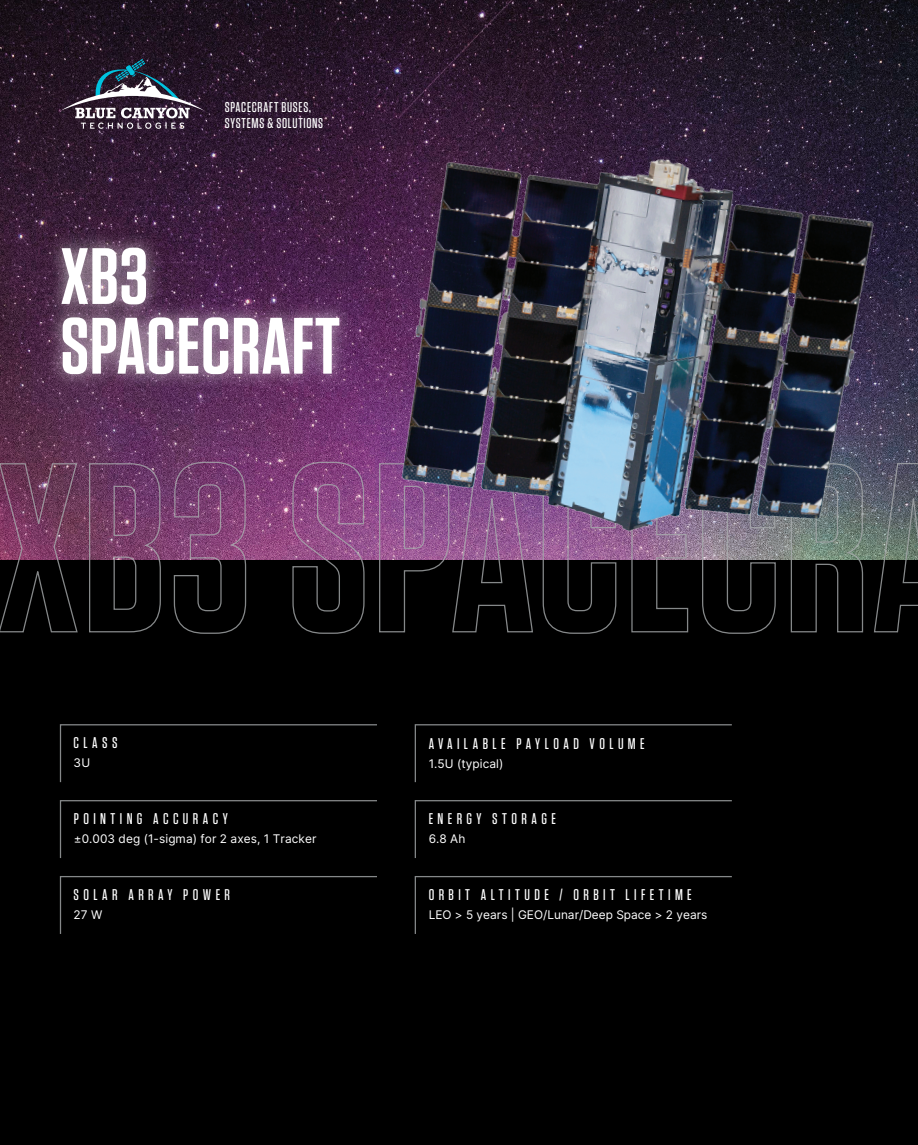
<style>
.page{position:relative;width:918px;height:1145px;background:#fff}
.page>*{position:absolute;margin:0;border:0;box-sizing:border-box;transform-origin:0 0}
.t1{font:600 79.65px/69.6px "Tungsten";letter-spacing:.01em;color:#fff}
.t2{font:500 15.45px "Tungsten";letter-spacing:.285em;color:#fff}
.t3{font:500 14.25px/16.4px "Tungsten";letter-spacing:.05em;color:#fff}
.t4{font:11.85px "Inter";color:#fff}
</style>
<div class="page">
<div style="left:0;top:0;width:918px;height:1144px;background:#000"></div>
<img style="left:0;top:0;width:918px;height:559px">
<img style="left:38px;top:213px;width:133px;height:70px">
<img style="left:38px;top:283px;width:320px;height:131px">
<svg style="left:414px;top:724px;width:318px;height:58px"></svg>
<svg style="left:59px;top:876px;width:318px;height:58px"></svg>
<svg style="left:59px;top:800px;width:318px;height:58px"></svg>
<svg style="left:59px;top:724px;width:318px;height:58px"></svg>
<svg style="left:414px;top:876px;width:318px;height:58px"></svg>
<svg style="left:414px;top:800px;width:318px;height:58px"></svg>
<svg style="left:60px;top:60px;width:145px;height:69px;background:#474050"></svg>
<svg style="left:1px;top:461px;width:917px;height:173px"></svg>
<img style="left:358px;top:101px;width:545px;height:497px">
<p class="t3" style="left:225px;top:99px;width:100px">SPACECRAFT BUSES,<br>SYSTEMS &amp; SOLUTIONS</p>
<h1 class="t1" style="left:60px;top:243px;width:281px">XB3<br>SPACECRAFT</h1>
<p class="t2" style="left:74px;top:734px;width:45px">CLASS</p>
<p class="t4" style="left:74px;top:754px;width:18px">3U</p>
<p class="t2" style="left:429px;top:735px;width:217px">AVAILABLE PAYLOAD VOLUME</p>
<p class="t4" style="left:429px;top:754px;width:76px">1.5U (typical)</p>
<p class="t2" style="left:74px;top:810px;width:155px">POINTING ACCURACY</p>
<p class="t4" style="left:74px;top:830px;width:244px">±0.003 deg (1-sigma) for 2 axes, 1 Tracker</p>
<p class="t2" style="left:429px;top:810px;width:129px">ENERGY STORAGE</p>
<p class="t4" style="left:429px;top:830px;width:38px">6.8 Ah</p>
<p class="t2" style="left:74px;top:886px;width:158px">SOLAR ARRAY POWER</p>
<p class="t4" style="left:74px;top:905px;width:30px">27 W</p>
<p class="t2" style="left:429px;top:886px;width:265px">ORBIT ALTITUDE / ORBIT LIFETIME</p>
<p class="t4" style="left:429px;top:905px;width:280px">LEO &gt; 5 years | GEO/Lunar/Deep Space &gt; 2 years</p>
</div>
